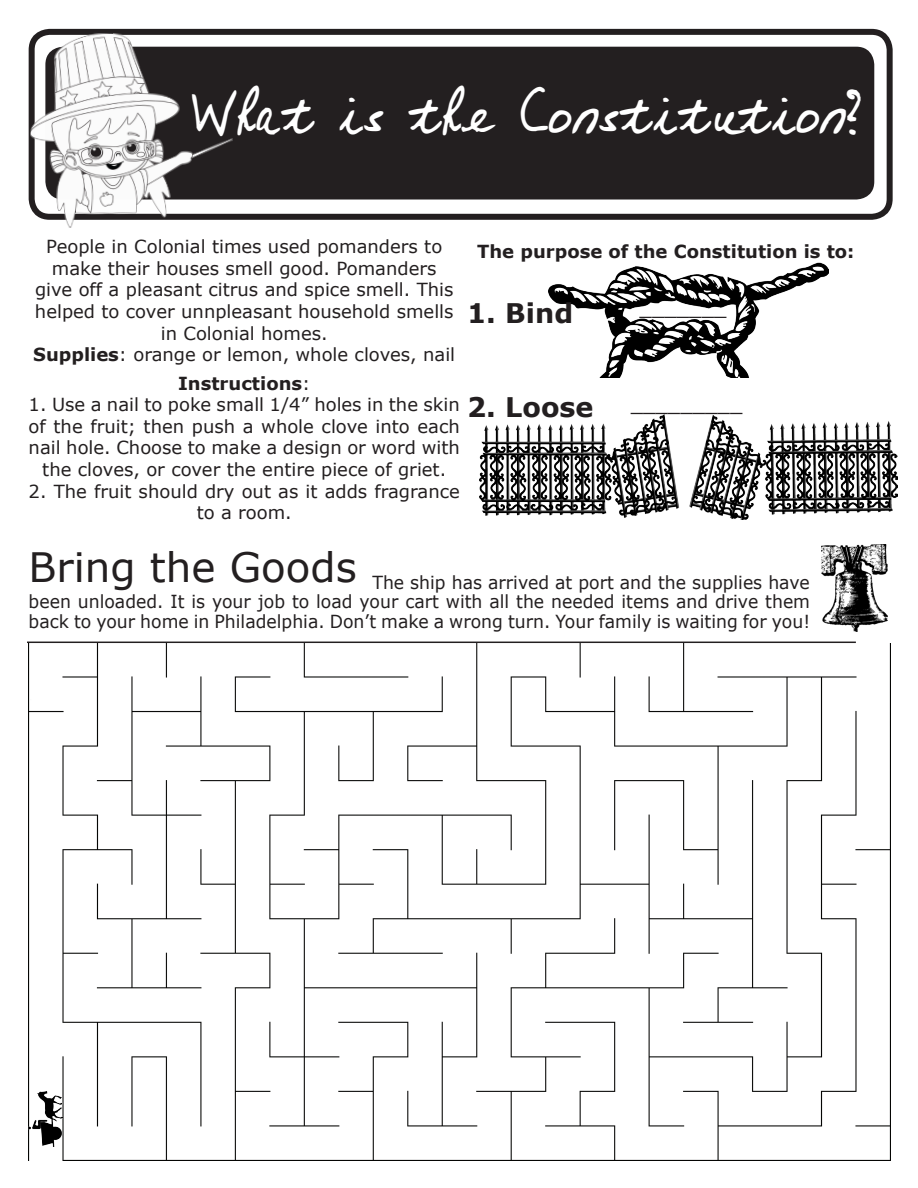
<style>
.page{position:relative;width:918px;height:1188px;background:#fff}
.page>*{position:absolute;margin:0;border:0;box-sizing:border-box;transform-origin:0 0}
.t1{font:53.55px "Mumsies";color:#fff;scale:.92 1}
.t2{font:40.5px "MS Reference Sans Serif";color:#231f20}
.t3{font:700 27px "MS Reference Sans Serif";color:#231f20}
.t4{font:900 24.9px "Minion Std";color:#231f20}
.t5{font:900 23.85px "Minion Std";color:#231f20;scale:1.04 1}
.t6{font:18px/21.6px "MS Reference Sans Serif";color:#231f20;text-align:center}
.t7{font:18px/19.5px "MS Reference Sans Serif";color:#231f20;text-align:justify;scale:.96 1}
.t8{font:700 18px "MS Reference Sans Serif";color:#231f20}
.s1{font-weight:700}
.s2{font-weight:400}
</style>
<div class="page">
<div style="left:45px;top:47px;width:829px;height:153px;background:#231f20;border-radius:18px"></div>
<div style="left:29px;top:29px;width:864px;height:191px;border:6px solid #231f20;border-radius:18px"></div>
<img style="left:28px;top:31px;width:208px;height:197px">
<img style="left:29px;top:643px;width:862px;height:517px">
<hr style="left:27px;top:642px;width:829px;height:1px;background:#231f20">
<img style="left:29px;top:1091px;width:34px;height:55px">
<img style="left:822px;top:545px;width:65px;height:86px">
<img style="left:548px;top:262px;width:280px;height:101px">
<img style="left:480px;top:363px;width:417px;height:157px">
<p class="t1" style="left:192px;top:82px;width:729px">What is the Constitution?</p>
<p class="t6" style="left:35px;top:235px;width:420px">People in Colonial times used pomanders to make their houses smell good. Pomanders give off a pleasant citrus and spice smell. This helped to cover unnpleasant household smells in Colonial homes.</p>
<p class="t6" style="left:33px;top:343px;width:423px"><span class="s1">Supplies</span>: orange or lemon, whole cloves, nail</p>
<p class="t8" style="left:178px;top:372px;width:134px">Instructions<span class="s2">:</span></p>
<p class="t6" style="left:29px;top:393px;width:433px">1. Use a nail to poke small 1/4” holes in the skin of the fruit; then push a whole clove into each nail hole. Choose to make a design or word with the cloves, or cover the entire piece of griet.</p>
<p class="t6" style="left:29px;top:480px;width:433px">2. The fruit should dry out as it adds fragrance to a room.</p>
<p class="t8" style="left:477px;top:240px;width:379px">The purpose of the Constitution is to:</p>
<p class="t3" style="left:467px;top:295px;width:108px">1. Bind</p>
<p class="t3" style="left:467px;top:390px;width:128px">2. Loose</p>
<p class="t5" style="left:640px;top:296px;width:85px">_______</p>
<p class="t4" style="left:631px;top:390px;width:113px">_________</p>
<p class="t2" style="left:29px;top:541px;width:330px">Bring the Goods</p>
<p class="t7" style="left:29px;top:572px;width:816px;text-indent:344px">The ship has arrived at port and the supplies have been unloaded. It is your job to load your cart with all the needed items and drive them back to your home in Philadelphia. Don’t make a wrong turn. Your family is waiting for you!</p>
</div>
